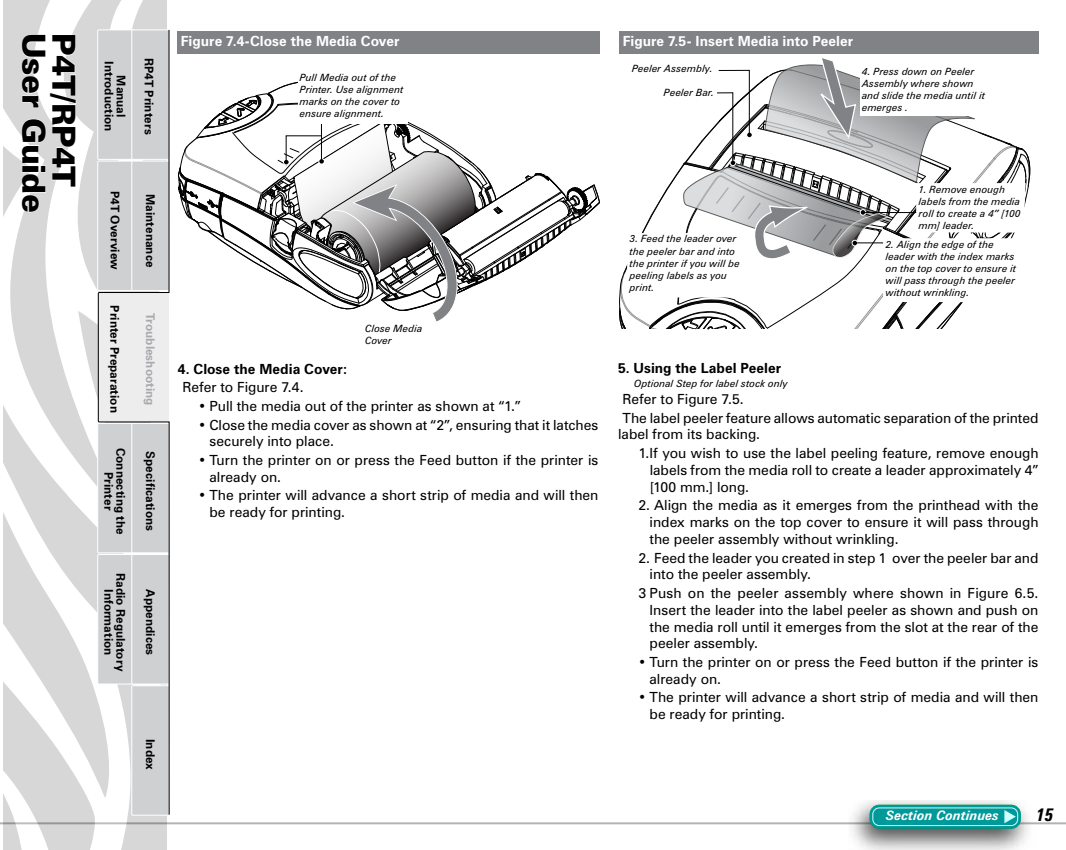
<style>
.page{position:relative;width:1066px;height:850px;background:#fff}
.page>*{position:absolute;margin:0;border:0;box-sizing:border-box;transform-origin:0 0}
.t1{font:900 31.9px "Zurich BT";letter-spacing:-.02em;color:#000}
.t2{font:italic 700 condensed 18px "Zurich BT";color:#000}
.t3{font:14px/16.8px "Zurich BT";color:#000}
.t4{font:700 14px "Zurich BT";color:#fff}
.t5{font:700 14px "Zurich BT";color:#000}
.t6{font:italic 700 13px "Zurich BT";color:#fff}
.t7{font:700 12px/12px "Zurich BT";color:#000;text-align:center}
.t8{font:700 12px "Zurich BT";color:#a7a9ac}
.t9{font:italic 10px/12px "Zurich BT";letter-spacing:.005em;color:#000}
</style>
<div class="page">
<svg style="left:3px;top:0;width:94px;height:462px;fill:#d7d7d7"></svg>
<svg style="left:3px;top:462px;width:163px;height:388px;fill:#d7d7d7"></svg>
<svg style="left:3px;top:770px;width:48px;height:80px"></svg>
<svg style="left:21px;top:34px;width:56px;height:179px"></svg>
<hr style="left:0;top:822px;width:1066px;height:2px;background:#000">
<svg style="left:97px;top:0;width:70px;height:29px"></svg>
<svg style="left:97px;top:29px;width:73px;height:786px"></svg>
<div style="left:177px;top:32px;width:422px;height:22px;background:#808285"></div>
<div style="left:619px;top:32px;width:419px;height:22px;background:#808285"></div>
<img style="left:848px;top:800px;width:190px;height:50px">
<div style="left:869px;top:804px;width:151px;height:24px;background:#099;border-radius:10px"></div>
<div style="left:872px;top:807px;width:146px;height:19px;border:1px solid #cff;border-radius:6px"></div>
<svg style="left:1004px;top:810px;width:11px;height:13px"></svg>
<svg style="left:178px;top:81px;width:422px;height:241px"></svg>
<svg style="left:619px;top:58px;width:411px;height:272px"></svg>
<h1 class="t1" style="left:53px;top:33px;width:181px;rotate:90deg">User Guide</h1>
<h1 class="t1" style="left:83px;top:33px;width:155px;rotate:90deg">P4T/RP4T</h1>
<p class="t7" style="left:127px;top:61px;width:72px;rotate:90deg">Manual<br>Introduction</p>
<p class="t7" style="left:155px;top:58px;width:78px;rotate:90deg">RP4T Printers</p>
<p class="t7" style="left:121px;top:191px;width:80px;rotate:90deg">P4T Overview</p>
<p class="t7" style="left:121px;top:305px;width:109px;rotate:90deg">Printer Preparation</p>
<p class="t7" style="left:127px;top:448px;width:88px;rotate:90deg">Connecting the<br>Printer</p>
<p class="t7" style="left:127px;top:573px;width:99px;rotate:90deg">Radio Regulatory<br>Information</p>
<p class="t7" style="left:157px;top:194px;width:75px;rotate:90deg">Maintenance</p>
<p class="t8" style="left:158px;top:313px;width:94px;rotate:90deg">Troubleshooting</p>
<p class="t7" style="left:157px;top:451px;width:81px;rotate:90deg">Specifications</p>
<p class="t7" style="left:157px;top:589px;width:68px;rotate:90deg">Appendices</p>
<p class="t7" style="left:157px;top:739px;width:32px;rotate:90deg">Index</p>
<p class="t4" style="left:181px;top:33px;width:220px">Figure 7.4-Close the Media Cover</p>
<p class="t4" style="left:623px;top:33px;width:232px">Figure 7.5- Insert Media into Peeler</p>
<p class="t9" style="left:300px;top:71px;width:105px">Pull Media out of the<br>Printer. Use alignment marks on the cover to ensure alignment.</p>
<p class="t9" style="left:632px;top:63px;width:82px">Peeler Assembly.</p>
<p class="t9" style="left:664px;top:86px;width:52px">Peeler Bar.</p>
<p class="t9" style="left:862px;top:65px;width:125px">4. Press down on Peeler<br>Assembly where shown and slide the media until it emerges .</p>
<p class="t9" style="left:365px;top:322px;width:59px">Close Media<br>Cover</p>
<p class="t9" style="left:630px;top:233px;width:112px">3. Feed the leader over the peeler bar and into the printer if you will be peeling labels as you print.</p>
<p class="t9" style="left:919px;top:183px;width:103px">1. Remove enough labels from the media roll to create a 4” [100 mm] leader.</p>
<p class="t9" style="left:886px;top:238px;width:132px">2. Align the edge of the leader with the index marks on the top cover to ensure it will pass through the peeler without wrinkling.</p>
<p class="t5" style="left:178px;top:360px;width:171px">4. Close the Media Cover:</p>
<p class="t3" style="left:182px;top:379px;width:123px">Refer to Figure 7.4.</p>
<p class="t3" style="left:198px;top:397px;width:324px">• Pull the media out of the printer as shown at “1.”</p>
<p class="t3" style="left:209px;top:416px;width:390px;text-indent:-11px">• Close the media cover as shown at “2”, ensuring that it latches securely into place.</p>
<p class="t3" style="left:209px;top:451px;width:390px;text-indent:-11px">• Turn the printer on or press the Feed button if the printer is already on.</p>
<p class="t3" style="left:209px;top:487px;width:390px;text-indent:-11px">• The printer will advance a short strip of media and will then be ready for printing.</p>
<p class="t5" style="left:618px;top:360px;width:165px">5. Using the Label Peeler</p>
<p class="t9" style="left:634px;top:377px;width:155px">Optional Step for label stock only</p>
<p class="t3" style="left:622px;top:389px;width:417px;line-height:18.6px">Refer to Figure 7.5.<br>The label peeler feature allows automatic separation of the printed</p>
<p class="t3" style="left:618px;top:426px;width:143px">label from its backing.</p>
<p class="t3" style="left:649px;top:444px;width:390px;text-align:justify;text-indent:-11px">1. If you wish to use the label peeling feature, remove enough labels from the media roll to create a leader approximately 4” [100 mm.] long.</p>
<p class="t3" style="left:649px;top:497px;width:390px;text-align:justify;text-indent:-11px">2. Align the media as it emerges from the printhead with the index marks on the top cover to ensure it will pass through the peeler assembly without wrinkling.</p>
<p class="t3" style="left:649px;top:549px;width:390px;text-indent:-11px">2. Feed the leader you created in step 1 over the peeler bar and into the peeler assembly.</p>
<p class="t3" style="left:649px;top:584px;width:390px;text-align:justify;text-indent:-11px">3 Push on the peeler assembly where shown in Figure 6.5.<br>Insert the leader into the label peeler as shown and push on the media roll until it emerges from the slot at the rear of the peeler assembly.</p>
<p class="t3" style="left:649px;top:653px;width:390px;text-indent:-11px">• Turn the printer on or press the Feed button if the printer is already on.</p>
<p class="t3" style="left:649px;top:689px;width:390px;text-indent:-11px">• The printer will advance a short strip of media and will then be ready for printing.</p>
<p class="t6" style="left:885px;top:807px;width:115px">Section Continues</p>
<p class="t2" style="left:1036px;top:803px;width:19px">15</p>
</div>
